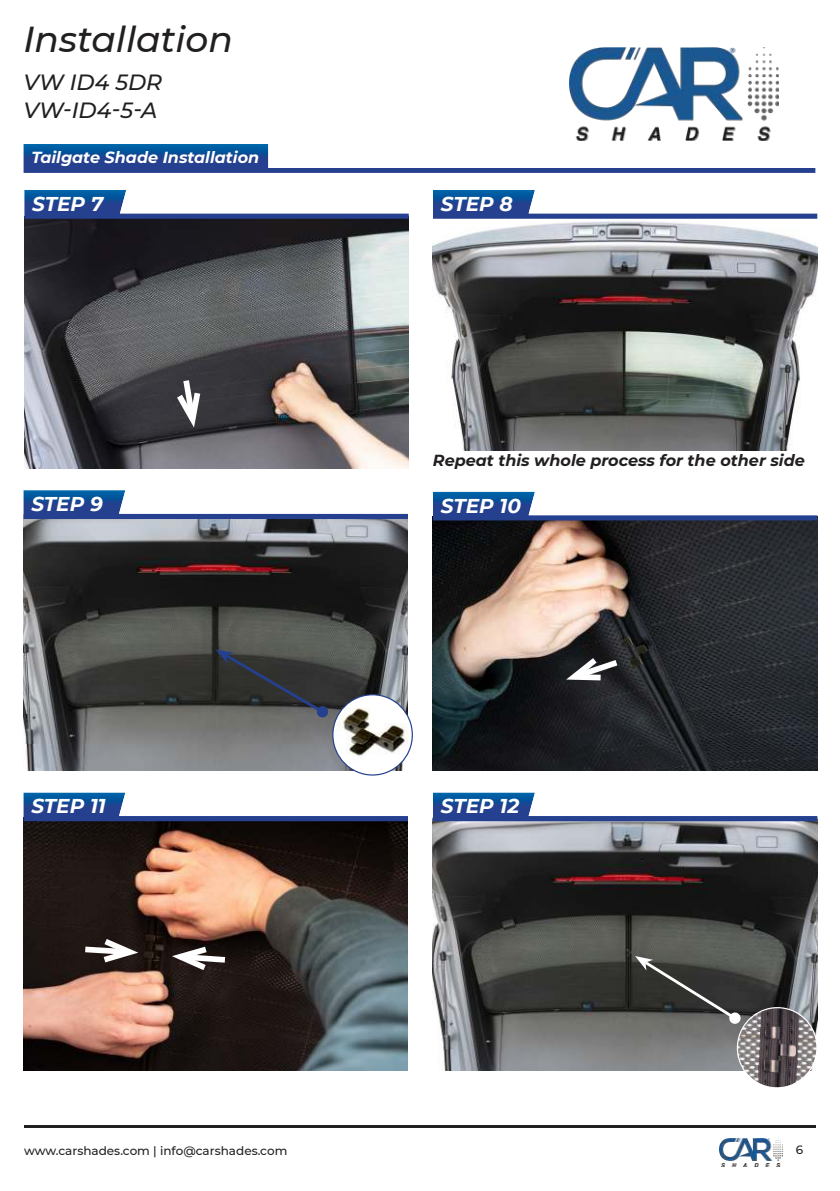
<style>
.page{position:relative;width:840px;height:1191px;background:#fff}
.page>*{position:absolute;margin:0;border:0;box-sizing:border-box;transform-origin:0 0}
.t1{font:italic 500 36px "Montserrat";color:#221f1f}
.t2{font:italic 500 22px/28px "Montserrat";color:#221f1f}
.t3{font:italic 700 20px "Montserrat";color:#fff}
.t4{font:italic 700 16px "Montserrat";color:#221f1f}
.t5{font:italic 700 16px "Montserrat";color:#fff}
.t6{font:500 12px "Montserrat";color:#221f1f}
</style>
<div class="page">
<img style="left:569px;top:47px;width:208px;height:94px">
<img style="left:23px;top:144px;width:792px;height:29px">
<hr style="left:24px;top:1126px;width:791px;height:2px;background:#221f1f">
<img style="left:719px;top:1138px;width:63px;height:28px">
<img style="left:432px;top:220px;width:385px;height:230px">
<img style="left:23px;top:519px;width:385px;height:251px">
<img style="left:23px;top:821px;width:385px;height:250px">
<img style="left:432px;top:821px;width:385px;height:250px">
<img style="left:433px;top:190px;width:384px;height:29px">
<img style="left:23px;top:490px;width:385px;height:29px">
<img style="left:23px;top:792px;width:385px;height:29px">
<img style="left:432px;top:792px;width:385px;height:29px">
<img style="left:24px;top:219px;width:384px;height:249px">
<img style="left:24px;top:190px;width:384px;height:29px">
<img style="left:432px;top:520px;width:385px;height:250px">
<img style="left:432px;top:491px;width:385px;height:29px">
<svg style="left:79px;top:934px;width:67px;height:32px"></svg>
<svg style="left:164px;top:942px;width:67px;height:33px"></svg>
<img style="left:332px;top:694px;width:80px;height:81px;border-radius:40px">
<div style="left:332px;top:694px;width:80px;height:81px;border:1px solid #24408e;border-radius:50%"></div>
<svg style="left:558px;top:652px;width:65px;height:32px"></svg>
<svg style="left:215px;top:649px;width:114px;height:69px;background:#3c3e40"></svg>
<svg style="left:634px;top:956px;width:184px;height:132px;background:#727271"></svg>
<div style="left:728px;top:1012px;width:12px;height:12px;background:#fff;border-radius:50%"></div>
<svg style="left:172px;top:374px;width:32px;height:62px"></svg>
<h1 class="t1" style="left:23px;top:19px;width:211px">Installation</h1>
<h2 class="t2" style="left:23px;top:68px;width:140px">VW ID4 5DR<br>VW-ID4-5-A</h2>
<h3 class="t5" style="left:31px;top:150px;width:229px">Tailgate Shade Installation</h3>
<h3 class="t3" style="left:32px;top:195px;width:73px">STEP 7</h3>
<h3 class="t3" style="left:31px;top:495px;width:73px">STEP 9</h3>
<h3 class="t3" style="left:440px;top:195px;width:73px">STEP 8</h3>
<h3 class="t4" style="left:432px;top:453px;width:373px">Repeat this whole process for the other side</h3>
<h3 class="t3" style="left:440px;top:497px;width:82px">STEP 10</h3>
<h3 class="t3" style="left:31px;top:797px;width:76px">STEP 11</h3>
<h3 class="t3" style="left:440px;top:797px;width:80px">STEP 12</h3>
<p class="t6" style="left:24px;top:1145px;width:265px">www.carshades.com | info@carshades.com</p>
<p class="t6" style="left:795px;top:1145px;width:9px">6</p>
</div>
